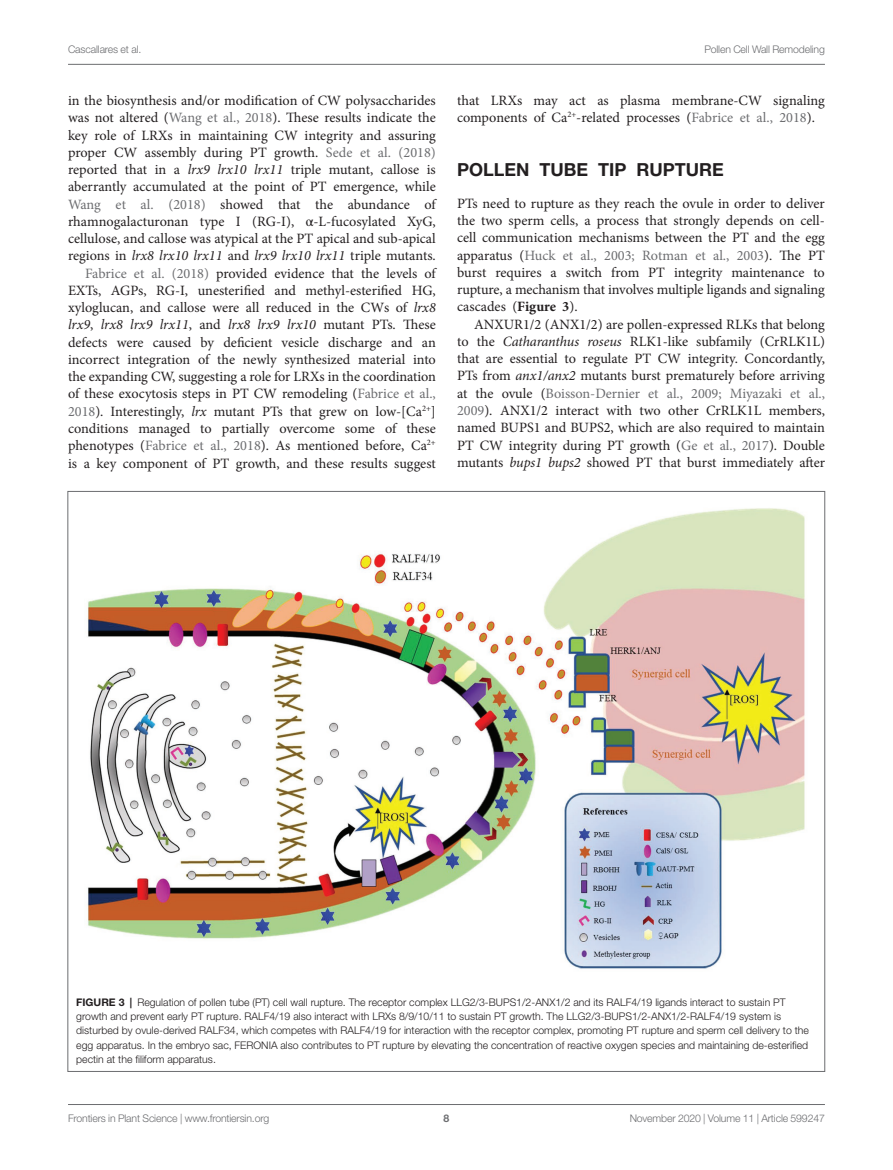
<style>
.page{position:relative;width:893px;height:1170px;background:#fff}
.page>*{position:absolute;margin:0;border:0;box-sizing:border-box;transform-origin:0 0}
.HEAD_1{font:700 18px "Helvetica Neue LT Std";color:#231f20}
.TEXT{font:14.25px/17.2px "Minion Pro";color:#231f20;text-align:justify}
.TEXT_FLUSH{font:14.25px/17.2px "Minion Pro";letter-spacing:-.005em;color:#231f20;text-align:justify}
.FIG_LEG{font:300 10.5px/14.2px "Helvetica Neue LT Std";color:#231f20}
.t1{font:300 10.5px "Helvetica Neue LT Std";letter-spacing:-.015em;color:#6c6d70}
.t2{font:700 10.5px "Helvetica Neue LT Std";color:#6c6d70}
.s1{color:#6c6d70}
.s2{font-style:italic}
.s3{font-family:"STIX General"}
.s4{font-weight:700}
</style>
<div class="page">
<hr style="left:68px;top:64px;width:757px;height:1px;background:#6c6d70">
<hr style="left:68px;top:1104px;width:757px;height:1px;background:#6c6d70">
<img style="left:87px;top:508px;width:718px;height:461px">
<p class="t1" style="left:68px;top:42px;width:75px">Cascallares et al.</p>
<p class="t1" style="left:704px;top:42px;width:122px">Pollen Cell Wall Remodeling</p>
<p class="TEXT" style="left:68px;top:92px;width:369px">in the biosynthesis and/or modification of CW polysaccharides was not altered (<span class="s1">Wang et al., 2018</span>). These results indicate the key role of LRXs in maintaining CW integrity and assuring proper CW assembly during PT growth. <span class="s1">Sede et al. (2018) </span>reported that in a <span class="s2">lrx9 lrx10 lrx11</span> triple mutant, callose is aberrantly accumulated at the point of PT emergence, while <span class="s1">Wang et al. (2018)</span> showed that the abundance of rhamnogalacturonan type I (RG-I), <span class="s3">α</span>-L-fucosylated XyG, cellulose, and callose was atypical at the PT apical and sub-apical regions in <span class="s2">lrx8 lrx10 lrx11</span> and <span class="s2">lrx9 lrx10 lrx11</span> triple mutants.</p>
<p class="TEXT" style="left:68px;top:264px;width:369px;text-indent:17px"><span class="s1">Fabrice et al. (2018)</span> provided evidence that the levels of EXTs, AGPs, RG-I, unesterified and methyl-esterified HG, xyloglucan, and callose were all reduced in the CWs of <span class="s2">lrx8 lrx9</span>, <span class="s2">lrx8 lrx9 lrx11</span>, and <span class="s2">lrx8 lrx9 lrx10</span> mutant PTs. These defects were caused by deficient vesicle discharge and an incorrect integration of the newly synthesized material into the expanding CW, suggesting a role for LRXs in the coordination of these exocytosis steps in PT CW remodeling (<span class="s1">Fabrice et al., 2018</span>). Interestingly, <span class="s2">lrx</span> mutant PTs that grew on low-[Ca<sup>2+</sup>] conditions managed to partially overcome some of these phenotypes (<span class="s1">Fabrice et al., 2018</span>). As mentioned before, Ca<sup>2+ </sup>is a key component of PT growth, and these results suggest</p>
<p class="TEXT" style="left:457px;top:92px;width:369px">that LRXs may act as plasma membrane-CW signaling components of Ca<sup>2+</sup>-related processes (<span class="s1">Fabrice et al., 2018</span>).</p>
<p class="HEAD_1" style="left:457px;top:159px;width:268px">POLLEN TUBE TIP RUPTURE</p>
<p class="TEXT_FLUSH" style="left:457px;top:195px;width:369px">PTs need to rupture as they reach the ovule in order to deliver the two sperm cells, a process that strongly depends on cell&shy;cell communication mechanisms between the PT and the egg apparatus (<span class="s1">Huck et al., 2003; Rotman et al., 2003</span>). The PT burst requires a switch from PT integrity maintenance to rupture, a mechanism that involves multiple ligands and signaling cascades (<span class="s4">Figure 3</span>).</p>
<p class="TEXT" style="left:457px;top:315px;width:369px;text-indent:17px">ANXUR1/2 (ANX1/2) are pollen-expressed RLKs that belong to the <span class="s2">Catharanthus roseus</span> RLK1-like subfamily (CrRLK1L) that are essential to regulate PT CW integrity. Concordantly, PTs from <span class="s2">anx1/anx2</span> mutants burst prematurely before arriving at the ovule (<span class="s1">Boisson-Dernier et al., 2009; Miyazaki et al., 2009</span>). ANX1/2 interact with two other CrRLK1L members, named BUPS1 and BUPS2, which are also required to maintain PT CW integrity during PT growth (<span class="s1">Ge et al., 2017</span>). Double mutants <span class="s2">bups1 bups2</span> showed PT that burst immediately after</p>
<p class="FIG_LEG" style="left:76px;top:994px;width:734px"><span class="s4">FIGURE 3 |</span> Regulation of pollen tube (PT) cell wall rupture. The receptor complex LLG2/3-BUPS1/2-ANX1/2 and its RALF4/19 ligands interact to sustain PT growth and prevent early PT rupture. RALF4/19 also interact with LRXs 8/9/10/11 to sustain PT growth. The LLG2/3-BUPS1/2-ANX1/2-RALF4/19 system is disturbed by ovule-derived RALF34, which competes with RALF4/19 for interaction with the receptor complex, promoting PT rupture and sperm cell delivery to the egg apparatus. In the embryo sac, FERONIA also contributes to PT rupture by elevating the concentration of reactive oxygen species and maintaining de-esterified pectin at the filiform apparatus.</p>
<p class="t1" style="left:68px;top:1111px;width:203px">Frontiers in Plant Science | www.frontiersin.org</p>
<p class="t2" style="left:444px;top:1111px;width:7px">8</p>
<p class="t1" style="left:630px;top:1111px;width:197px">November 2020 | Volume 11 | Article 599247</p>
</div>
